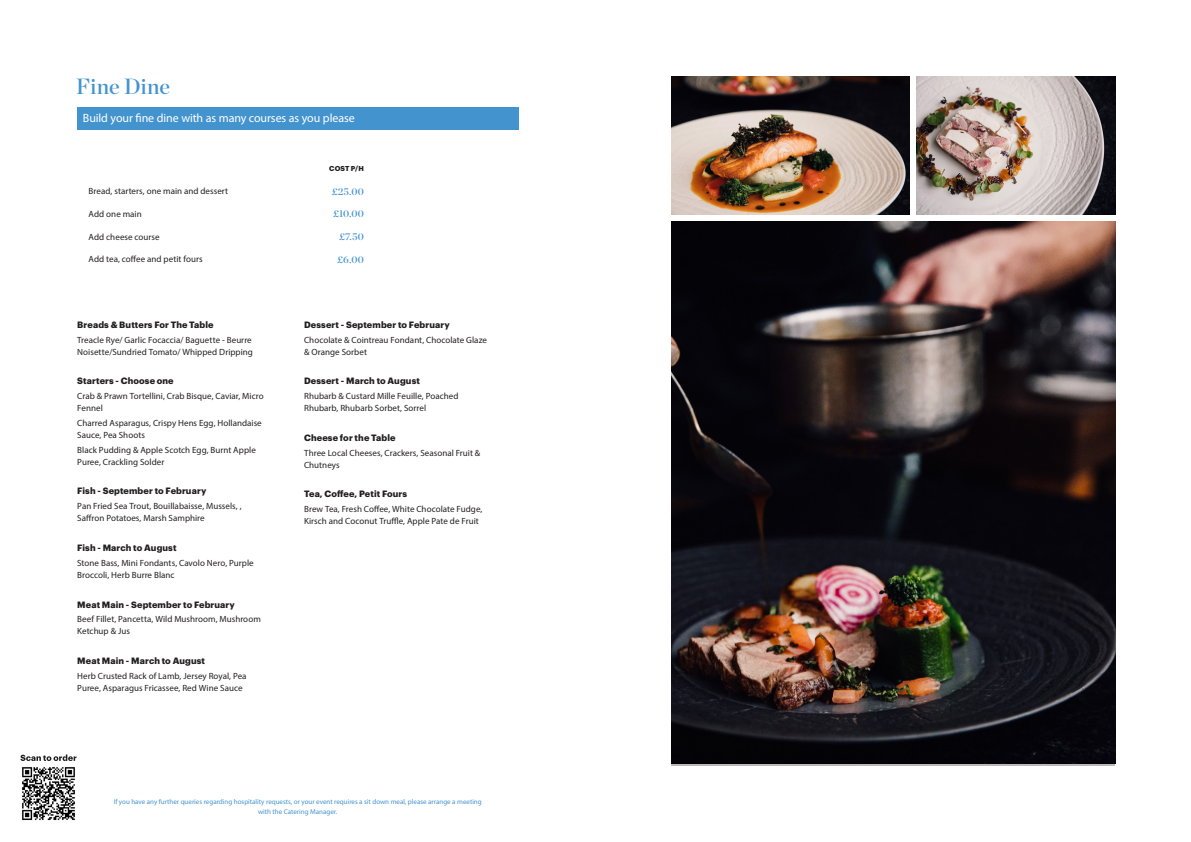
<style>
.page{position:relative;width:1191px;height:842px;background:#fff}
.page>*{position:absolute;margin:0;border:0;box-sizing:border-box;transform-origin:0 0}
.t1{font:22px "Chronicle Display Semi";color:#4393cf}
.t2{font:12px "Myriad Pro";letter-spacing:-.01em;color:#fff}
.price{font:10px "Chronicle Display Semi";letter-spacing:.015em;color:#4393cf}
.P1_BODY{font:9px/12px "Myriad Pro";letter-spacing:.005em;color:#231f20}
.P1_BODY-2{font:700 9px "Graphik";letter-spacing:.015em;color:#231f20}
.t3{font:7px/10px "Myriad Pro";color:#4393cf;text-align:center}
.Table_GS{font:700 7px "Graphik";color:#231f20}
</style>
<div class="page">
<div style="left:77px;top:107px;width:442px;height:23px;background:#4393cf"></div>
<img style="left:916px;top:77px;width:199px;height:137px">
<img style="left:671px;top:77px;width:238px;height:137px">
<img style="left:671px;top:221px;width:444px;height:542px">
<img style="left:22px;top:767px;width:53px;height:53px">
<svg style="left:20px;top:754px;width:57px;height:7px"></svg>
<h1 class="t1" style="left:76px;top:69px;width:96px">Fine Dine</h1>
<p class="t2" style="left:83px;top:111px;width:273px">Build your fine dine with as many courses as you please</p>
<p class="Table_GS" style="left:329px;top:163px;width:36px">COST P/H</p>
<p class="P1_BODY" style="left:89px;top:185px;width:141px">Bread, starters, one main and dessert</p>
<p class="price" style="left:332px;top:183px;width:34px">£25.00</p>
<p class="P1_BODY" style="left:89px;top:208px;width:55px">Add one main</p>
<p class="price" style="left:333px;top:206px;width:32px">£10.00</p>
<p class="P1_BODY" style="left:89px;top:230px;width:73px">Add cheese course</p>
<p class="price" style="left:339px;top:229px;width:26px">£7.50</p>
<p class="P1_BODY" style="left:89px;top:253px;width:116px">Add tea, coffee and petit fours</p>
<p class="price" style="left:337px;top:251px;width:28px">£6.00</p>
<p class="P1_BODY-2" style="left:77px;top:318px;width:138px">Breads &amp; Butters For The Table</p>
<p class="P1_BODY" style="left:77px;top:333px;width:177px">Treacle Rye/ Garlic Focaccia/ Baguette - Beurre<br>Noisette/Sundried Tomato/ Whipped Dripping</p>
<p class="P1_BODY-2" style="left:77px;top:374px;width:98px">Starters - Choose one</p>
<p class="P1_BODY" style="left:77px;top:390px;width:188px">Crab &amp; Prawn Tortellini, Crab Bisque, Caviar, Micro<br>Fennel</p>
<p class="P1_BODY" style="left:77px;top:417px;width:186px">Charred Asparagus, Crispy Hens Egg, Hollandaise<br>Sauce, Pea Shoots</p>
<p class="P1_BODY" style="left:77px;top:444px;width:180px">Black Pudding &amp; Apple Scotch Egg, Burnt Apple<br>Puree, Crackling Solder</p>
<p class="P1_BODY-2" style="left:77px;top:484px;width:130px">Fish - September to February</p>
<p class="P1_BODY" style="left:77px;top:500px;width:166px">Pan Fried Sea Trout, Bouillabaisse, Mussels, ,<br>Saffron Potatoes, Marsh Samphire</p>
<p class="P1_BODY-2" style="left:77px;top:541px;width:101px">Fish - March to August</p>
<p class="P1_BODY" style="left:77px;top:557px;width:178px">Stone Bass, Mini Fondants, Cavolo Nero, Purple<br>Broccoli, Herb Burre Blanc</p>
<p class="P1_BODY-2" style="left:77px;top:597px;width:159px">Meat Main - September to February</p>
<p class="P1_BODY" style="left:77px;top:613px;width:185px">Beef Fillet, Pancetta, Wild Mushroom, Mushroom<br>Ketchup &amp; Jus</p>
<p class="P1_BODY-2" style="left:77px;top:654px;width:129px">Meat Main - March to August</p>
<p class="P1_BODY" style="left:77px;top:670px;width:171px">Herb Crusted Rack of Lamb, Jersey Royal, Pea<br>Puree, Asparagus Fricassee, Red Wine Sauce</p>
<p class="P1_BODY-2" style="left:304px;top:318px;width:147px">Dessert - September to February</p>
<p class="P1_BODY" style="left:304px;top:333px;width:184px">Chocolate &amp; Cointreau Fondant, Chocolate Glaze &amp; Orange Sorbet</p>
<p class="P1_BODY-2" style="left:304px;top:374px;width:117px">Dessert - March to August</p>
<p class="P1_BODY" style="left:304px;top:390px;width:156px">Rhubarb &amp; Custard Mille Feuille, Poached<br>Rhubarb, Rhubarb Sorbet, Sorrel</p>
<p class="P1_BODY-2" style="left:304px;top:431px;width:93px">Cheese for the Table</p>
<p class="P1_BODY" style="left:304px;top:446px;width:178px">Three Local Cheeses, Crackers, Seasonal Fruit &amp;<br>Chutneys</p>
<p class="P1_BODY-2" style="left:304px;top:487px;width:104px">Tea, Coffee, Petit Fours</p>
<p class="P1_BODY" style="left:304px;top:503px;width:180px">Brew Tea, Fresh Coffee, White Chocolate Fudge,<br>Kirsch and Coconut Truffle, Apple Pate de Fruit</p>
<p class="t3" style="left:114px;top:797px;width:369px">If you have any further queries regarding hospitality requests, or your event requires a sit down meal, please arrange a meeting with the Catering Manager.</p>
</div>
